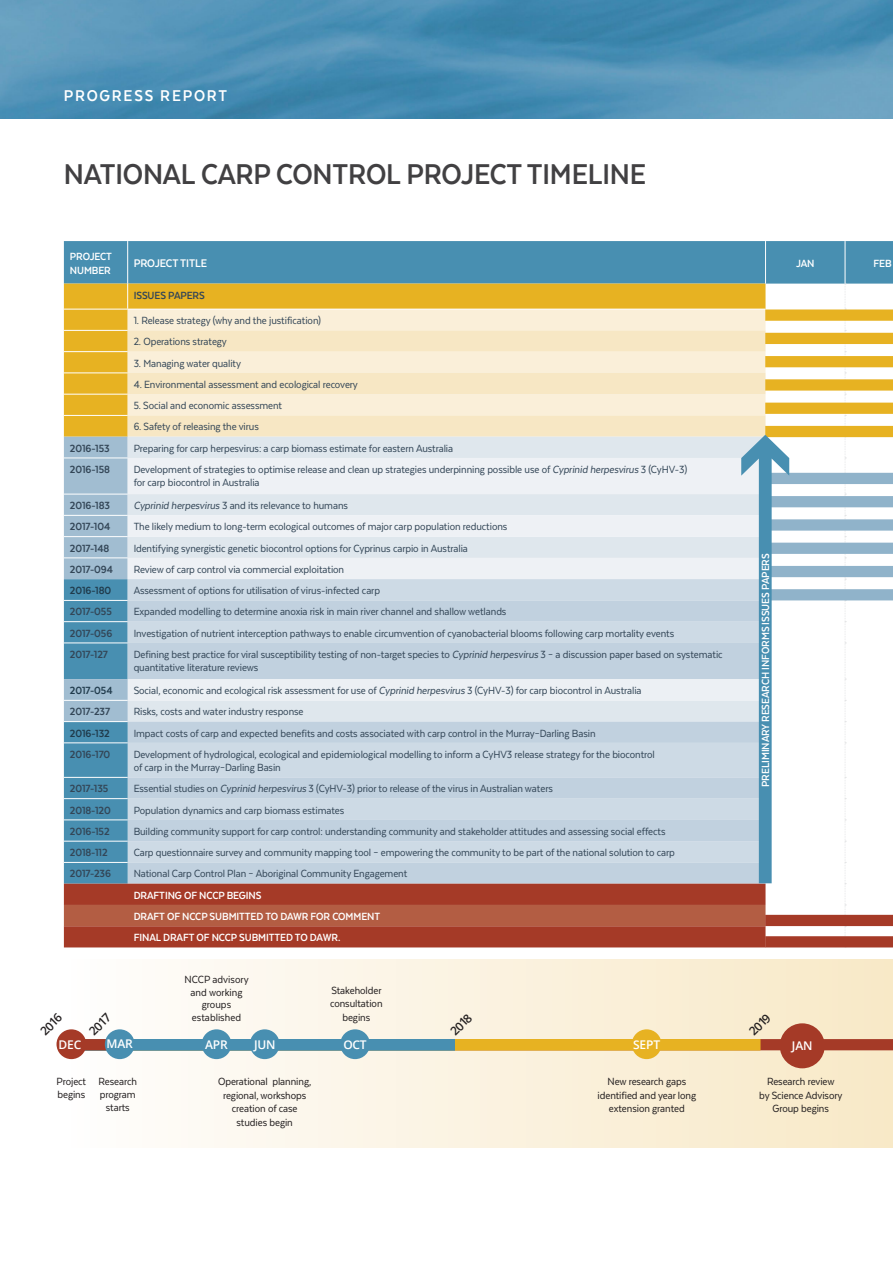
<style>
.page{position:relative;width:893px;height:1263px;background:#fff}
.page>*{position:absolute;margin:0;border:0;box-sizing:border-box;transform-origin:0 0}
.t1{font:700 33px "Texta Narrow";letter-spacing:-.005em;color:#414042}
.t2{font:700 18px "Texta Narrow";letter-spacing:.1em;color:#fff}
.t3{font:700 12.75px "Texta Narrow";letter-spacing:-.005em;color:#fff}
.t4{font:12px/13.5px "Texta Narrow";letter-spacing:-.005em;color:#334657}
.t5{font:12px/13.5px "Texta Narrow";letter-spacing:-.005em;color:#231f20;text-align:center}
.t6{font:700 12px/21.3px "Texta Narrow";letter-spacing:-.005em;color:#fff}
.t7{font:700 12px "Texta Narrow";letter-spacing:-.005em;color:#334657}
.t8{font:700 12px "Texta Narrow";letter-spacing:-.005em;color:#203b4c}
.t9{font:600 12px "Open Sans";letter-spacing:-.005em;color:#fff}
.t10{font:600 12px "Open Sans";color:#231f20}
</style>
<div class="page">
<img style="left:0;top:0;width:893px;height:118px">
<div style="left:64px;top:960px;width:829px;height:187px;background:linear-gradient(to right,#fdfcfc,#f8e8c5)"></div>
<svg style="left:64px;top:241px;width:829px;height:402px;fill:#488fb1"></svg>
<div style="left:64px;top:284px;width:701px;height:151px;background:#e7b222"></div>
<div style="left:128px;top:310px;width:637px;height:20px;background:#faefd9"></div>
<svg style="left:128px;top:330px;width:637px;height:105px;background:#f8eacc"></svg>
<hr style="left:127px;top:241px;width:1px;height:43px;background:#fff">
<hr style="left:765px;top:241px;width:1px;height:43px;background:#fff">
<hr style="left:845px;top:241px;width:1px;height:43px;background:#fff">
<hr style="left:64px;top:330px;width:64px;height:1px;background:#fff">
<hr style="left:64px;top:351px;width:64px;height:1px;background:#fff">
<hr style="left:64px;top:372px;width:64px;height:1px;background:#fff">
<hr style="left:64px;top:394px;width:64px;height:1px;background:#fff">
<hr style="left:64px;top:415px;width:64px;height:1px;background:#fff">
<hr style="left:64px;top:309px;width:64px;height:1px;background:#fff">
<hr style="left:128px;top:309px;width:637px;height:1px;background:#fff">
<svg style="left:127px;top:284px;width:1px;height:25px"></svg>
<svg style="left:845px;top:284px;width:1px;height:664px"></svg>
<div style="left:765px;top:309px;width:128px;height:12px;background:#e7b222"></div>
<div style="left:765px;top:333px;width:128px;height:11px;background:#e7b222"></div>
<div style="left:765px;top:356px;width:128px;height:11px;background:#e7b222"></div>
<div style="left:765px;top:379px;width:128px;height:12px;background:#e7b222"></div>
<div style="left:765px;top:403px;width:128px;height:11px;background:#e7b222"></div>
<div style="left:765px;top:426px;width:128px;height:11px;background:#e7b222"></div>
<div style="left:765px;top:473px;width:128px;height:11px;background:#90b3ca"></div>
<div style="left:765px;top:496px;width:128px;height:11px;background:#90b3ca"></div>
<div style="left:765px;top:519px;width:128px;height:12px;background:#90b3ca"></div>
<div style="left:765px;top:543px;width:128px;height:11px;background:#90b3ca"></div>
<div style="left:765px;top:566px;width:128px;height:11px;background:#90b3ca"></div>
<div style="left:765px;top:589px;width:128px;height:11px;background:#90b3ca"></div>
<div style="left:765px;top:915px;width:128px;height:11px;background:#a53a27"></div>
<div style="left:765px;top:936px;width:128px;height:11px;background:#a53a27"></div>
<div style="left:64px;top:1039px;width:829px;height:11px;background:#a53a27"></div>
<div style="left:64px;top:1039px;width:696px;height:11px;background:#e7b222"></div>
<div style="left:64px;top:1039px;width:391px;height:11px;background:#488fb1"></div>
<div style="left:64px;top:1039px;width:45px;height:11px;background:#a53a27"></div>
<div style="left:57px;top:1029px;width:29px;height:30px;background:#a53a27;border-radius:50%"></div>
<div style="left:105px;top:1029px;width:30px;height:30px;background:#488fb1;border-radius:50%"></div>
<div style="left:202px;top:1029px;width:29px;height:30px;background:#488fb1;border-radius:50%"></div>
<div style="left:250px;top:1029px;width:30px;height:30px;background:#488fb1;border-radius:50%"></div>
<div style="left:340px;top:1029px;width:30px;height:30px;background:#488fb1;border-radius:50%"></div>
<div style="left:632px;top:1029px;width:29px;height:30px;background:#e7b222;border-radius:50%"></div>
<svg style="left:64px;top:435px;width:725px;height:512px;background:#c5c7ce"></svg>
<div style="left:780px;top:1023px;width:45px;height:45px;background:#a53a27;border-radius:50%"></div>
<h2 class="t2" style="left:64px;top:86px;width:165px">PROGRESS REPORT</h2>
<h1 class="t1" style="left:64px;top:157px;width:584px">NATIONAL CARP CONTROL PROJECT TIMELINE</h1>
<p class="t6" style="left:70px;top:250px;width:44px;line-height:13.5px">PROJECT<br>NUMBER</p>
<p class="t3" style="left:134px;top:257px;width:75px">PROJECT TITLE</p>
<p class="t6" style="left:796px;top:252px;width:20px">JAN</p>
<p class="t6" style="left:873px;top:252px;width:20px">FEB</p>
<p class="t7" style="left:134px;top:289px;width:73px">ISSUES PAPERS</p>
<p class="t4" style="left:134px;top:314px;width:189px">1. Release strategy (why and the justification)</p>
<p class="t4" style="left:134px;top:335px;width:95px">2. Operations strategy</p>
<p class="t4" style="left:134px;top:356px;width:109px">3. Managing water quality</p>
<p class="t4" style="left:134px;top:377px;width:226px">4. Environmental assessment and ecological recovery</p>
<p class="t4" style="left:134px;top:399px;width:150px">5. Social and economic assessment</p>
<p class="t4" style="left:134px;top:420px;width:127px">6. Safety of releasing the virus</p>
<p class="t7" style="left:70px;top:442px;width:41px">2016-153</p>
<p class="t4" style="left:134px;top:441px;width:321px">Preparing for carp herpesvirus: a carp biomass estimate for eastern Australia</p>
<p class="t7" style="left:70px;top:463px;width:42px">2016-158</p>
<p class="t4" style="left:134px;top:462px;width:555px">Development of strategies to optimise release and clean up strategies underpinning possible use of Cyprinid herpesvirus 3 (CyHV-3) for carp biocontrol in Australia</p>
<p class="t7" style="left:70px;top:499px;width:42px">2016-183</p>
<p class="t4" style="left:134px;top:499px;width:216px">Cyprinid herpesvirus 3 and its relevance to humans</p>
<p class="t7" style="left:70px;top:521px;width:42px">2017-104</p>
<p class="t4" style="left:134px;top:520px;width:375px">The likely medium to long-term ecological outcomes of major carp population reductions</p>
<p class="t7" style="left:70px;top:542px;width:41px">2017-148</p>
<p class="t4" style="left:134px;top:541px;width:336px">Identifying synergistic genetic biocontrol options for Cyprinus carpio in Australia</p>
<p class="t7" style="left:70px;top:563px;width:45px">2017-094</p>
<p class="t4" style="left:134px;top:562px;width:212px">Review of carp control via commercial exploitation</p>
<p class="t8" style="left:70px;top:584px;width:43px">2016-180</p>
<p class="t4" style="left:134px;top:584px;width:248px">Assessment of options for utilisation of virus-infected carp</p>
<p class="t7" style="left:70px;top:606px;width:43px">2017-055</p>
<p class="t4" style="left:134px;top:605px;width:374px">Expanded modelling to determine anoxia risk in main river channel and shallow wetlands</p>
<p class="t7" style="left:70px;top:627px;width:44px">2017-056</p>
<p class="t4" style="left:134px;top:626px;width:542px">Investigation of nutrient interception pathways to enable circumvention of cyanobacterial blooms following carp mortality events</p>
<p class="t7" style="left:70px;top:648px;width:40px">2017-127</p>
<p class="t4" style="left:134px;top:647px;width:590px">Defining best practice for viral susceptibility testing of non-target species to Cyprinid herpesvirus 3 – a discussion paper based on systematic quantitative literature reviews</p>
<p class="t8" style="left:70px;top:684px;width:44px">2017-054</p>
<p class="t4" style="left:134px;top:684px;width:509px">Social, economic and ecological risk assessment for use of Cyprinid herpesvirus 3 (CyHV-3) for carp biocontrol in Australia</p>
<p class="t7" style="left:70px;top:706px;width:42px">2017-237</p>
<p class="t4" style="left:134px;top:705px;width:171px">Risks, costs and water industry response</p>
<p class="t8" style="left:70px;top:727px;width:41px">2016-132</p>
<p class="t4" style="left:134px;top:726px;width:463px">Impact costs of carp and expected benefits and costs associated with carp control in the Murray–Darling Basin</p>
<p class="t7" style="left:70px;top:748px;width:42px">2016-170</p>
<p class="t4" style="left:134px;top:747px;width:523px">Development of hydrological, ecological and epidemiological modelling to inform a CyHV3 release strategy for the biocontrol of carp in the Murray–Darling Basin</p>
<p class="t7" style="left:70px;top:783px;width:40px">2017-135</p>
<p class="t4" style="left:134px;top:782px;width:421px">Essential studies on Cyprinid herpesvirus 3 (CyHV-3) prior to release of the virus in Australian waters</p>
<p class="t7" style="left:70px;top:804px;width:42px">2018-120</p>
<p class="t4" style="left:134px;top:803px;width:212px">Population dynamics and carp biomass estimates</p>
<p class="t7" style="left:70px;top:825px;width:41px">2016-152</p>
<p class="t4" style="left:134px;top:824px;width:533px">Building community support for carp control: understanding community and stakeholder attitudes and assessing social effects</p>
<p class="t7" style="left:70px;top:846px;width:39px">2018-112</p>
<p class="t4" style="left:134px;top:846px;width:543px">Carp questionnaire survey and community mapping tool – empowering the community to be part of the national solution to carp</p>
<p class="t7" style="left:70px;top:868px;width:43px">2017-236</p>
<p class="t4" style="left:134px;top:867px;width:275px">National Carp Control Plan – Aboriginal Community Engagement</p>
<p class="t6" style="left:134px;top:884px;width:248px">DRAFTING OF NCCP BEGINS<br>DRAFT OF NCCP SUBMITTED TO DAWR FOR COMMENT<br>FINAL DRAFT OF NCCP SUBMITTED TO DAWR.</p>
<p class="t6" style="left:755px;top:787px;width:235px;rotate:-90deg">PRELIMINARY RESEARCH INFORMS ISSUES PAPERS</p>
<p class="t5" style="left:185px;top:973px;width:66px;line-height:12.8px">NCCP advisory and working groups established</p>
<p class="t5" style="left:330px;top:983px;width:54px">Stakeholder consultation begins</p>
<p class="t10" style="left:37px;top:1027px;width:27px;rotate:-45deg">2016</p>
<p class="t10" style="left:85px;top:1027px;width:27px;rotate:-45deg">2017</p>
<p class="t10" style="left:447px;top:1027px;width:26px;rotate:-45deg">2018</p>
<p class="t10" style="left:745px;top:1027px;width:26px;rotate:-45deg">2019</p>
<p class="t9" style="left:106px;top:1036px;width:28px">MAR</p>
<p class="t9" style="left:633px;top:1036px;width:29px">SEPT</p>
<p class="t9" style="left:58px;top:1036px;width:24px">DEC</p>
<p class="t9" style="left:205px;top:1036px;width:24px">APR</p>
<p class="t9" style="left:254px;top:1036px;width:23px">JUN</p>
<p class="t9" style="left:343px;top:1036px;width:25px">OCT</p>
<p class="t9" style="left:792px;top:1038px;width:22px">JAN</p>
<p class="t5" style="left:57px;top:1075px;width:31px;line-height:12.8px;text-align:left">Project begins</p>
<p class="t5" style="left:99px;top:1075px;width:40px;line-height:12.8px">Research program starts</p>
<p class="t5" style="left:218px;top:1075px;width:95px">Operational planning, regional, workshops creation of case studies begin</p>
<p class="t5" style="left:598px;top:1075px;width:100px">New research gaps identified and year long extension granted</p>
<p class="t5" style="left:759px;top:1075px;width:85px">Research review<br>by Science Advisory<br>Group begins</p>
</div>
